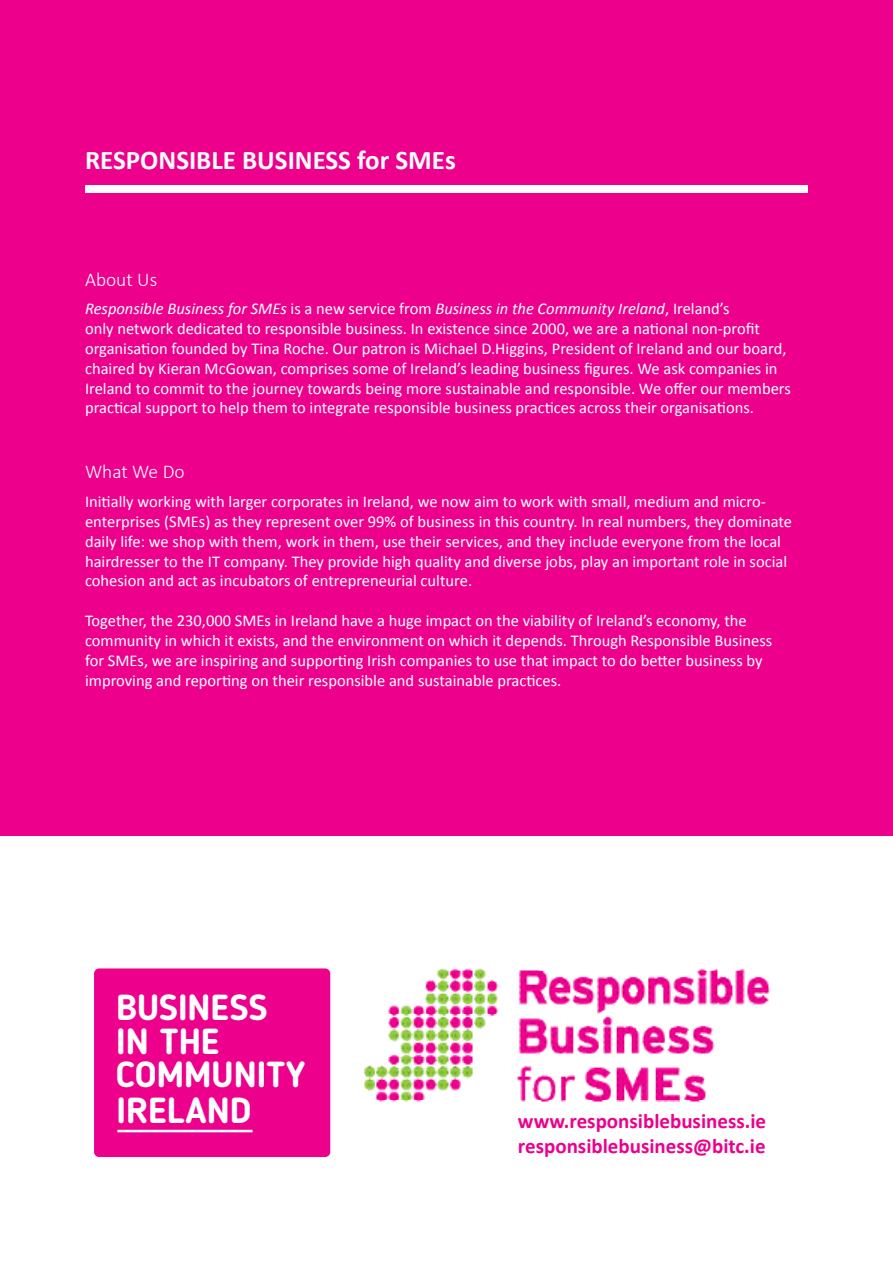
<style>
.page{position:relative;width:893px;height:1263px;background:#fff}
.page>*{position:absolute;margin:0;border:0;box-sizing:border-box;transform-origin:0 0}
.t1{font:700 36px/34px "Blogger Sans";color:#fff}
.t2{font:700 27px "Calibri";color:#fff}
.t3{font:700 21px/25.2px "Calibri";color:#ec008c}
.t4{font:300 19.5px "Calibri";color:#fff}
.t5{font:16.5px/19.8px "Calibri";color:#fff}
.s1{font-style:italic}
</style>
<div class="page">
<div style="left:0;top:0;width:893px;height:835px;background:#ec008c"></div>
<div style="left:85px;top:185px;width:723px;height:7px;background:#fff"></div>
<img style="left:364px;top:968px;width:407px;height:135px">
<div style="left:94px;top:968px;width:236px;height:189px;background:#ec008c;border-radius:5px"></div>
<hr style="left:117px;top:1130px;width:136px;height:2px;background:#fff">
<h2 class="t2" style="left:85px;top:143px;width:372px">RESPONSIBLE BUSINESS for SMEs</h2>
<p class="t4" style="left:85px;top:267px;width:74px">About Us</p>
<p class="t5" style="left:85px;top:299px;width:707px"><span class="s1">Responsible Business for SMEs</span> is a new service from <span class="s1">Business in the Community Ireland</span>, Ireland’s<br>only network dedicated to responsible business. In existence since 2000, we are a national non-profit organisation founded by Tina Roche. Our patron is Michael D.Higgins, President of Ireland and our board, chaired by Kieran McGowan, comprises some of Ireland’s leading business figures. We ask companies in Ireland to commit to the journey towards being more sustainable and responsible. We offer our members practical support to help them to integrate responsible business practices across their organisations.</p>
<p class="t4" style="left:85px;top:460px;width:101px">What We Do</p>
<p class="t5" style="left:85px;top:492px;width:709px">Initially working with larger corporates in Ireland, we now aim to work with small, medium and micro&shy;enterprises (SMEs) as they represent over 99% of business in this country. In real numbers, they dominate daily life: we shop with them, work in them, use their services, and they include everyone from the local hairdresser to the IT company. They provide high quality and diverse jobs, play an important role in social cohesion and act as incubators of entrepreneurial culture.</p>
<p class="t5" style="left:85px;top:611px;width:689px">Together, the 230,000 SMEs in Ireland have a huge impact on the viability of Ireland’s economy, the community in which it exists, and the environment on which it depends. Through Responsible Business for SMEs, we are inspiring and supporting Irish companies to use that impact to do better business by improving and reporting on their responsible and sustainable practices.</p>
<h1 class="t1" style="left:116px;top:990px;width:190px">BUSINESS<br>IN THE<br>COMMUNITY<br>IRELAND</h1>
<p class="t3" style="left:518px;top:1108px;width:250px">www.responsiblebusiness.ie responsiblebusiness@bitc.ie</p>
</div>
